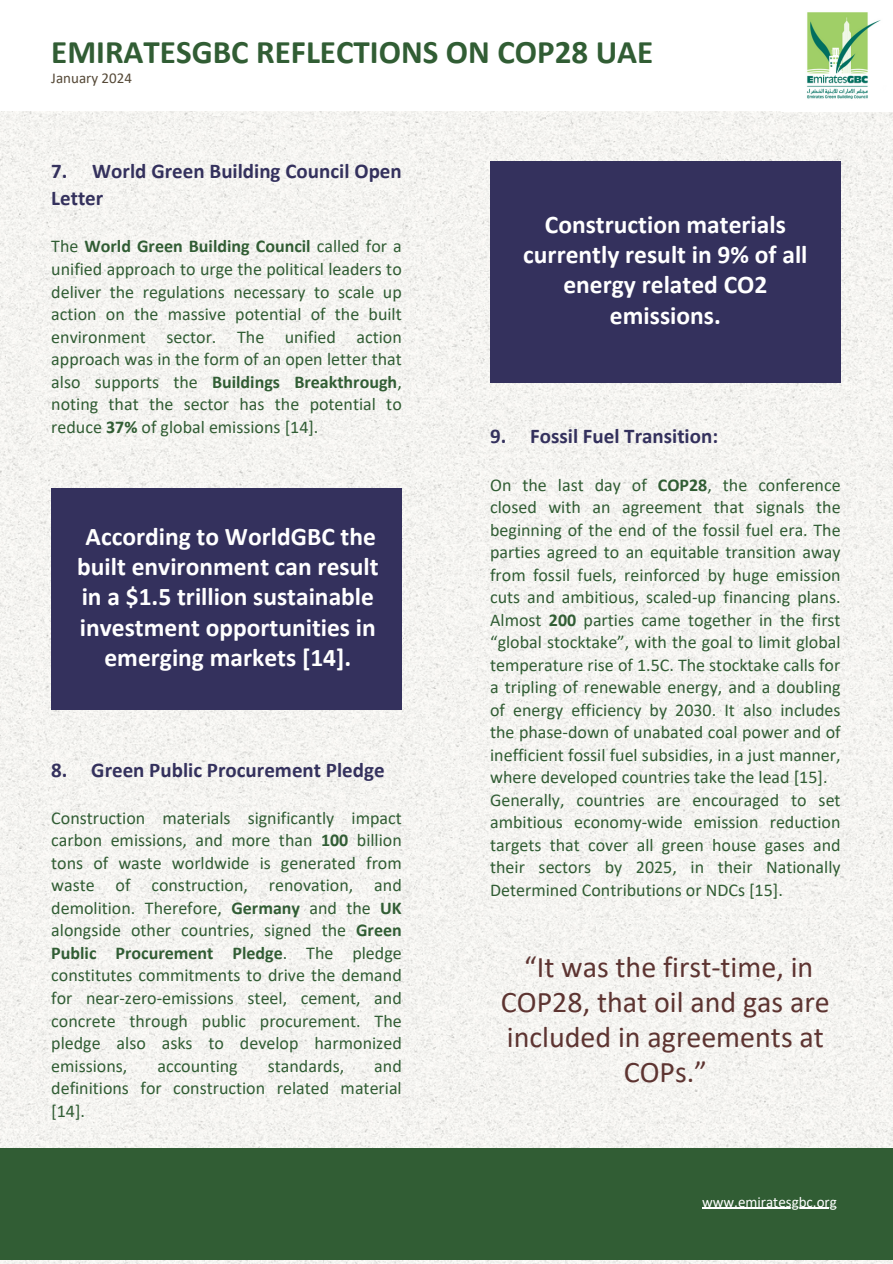
<style>
.page{position:relative;width:893px;height:1264px;background:#fff}
.page>*{position:absolute;margin:0;border:0;box-sizing:border-box;transform-origin:0 0}
.t1{font:700 33px "Calibri";color:#315d34}
.t2{font:30px/34.8px "Calibri";color:#5d3431;text-align:center}
.t3{font:700 25.5px/30.3px "Calibri";color:#fff;text-align:center}
.t4{font:700 21px/27px "Calibri";color:#34315d}
.t5{font:18px/22.5px "Calibri";color:#315d34;text-align:justify}
.t6{font:15px "Calibri";color:#fff}
.t7{font:15px "Calibri";color:#554937}
.s1{font-weight:700}
</style>
<div class="page">
<img style="left:0;top:111px;width:892px;height:1152px">
<div style="left:0;top:1148px;width:892px;height:111px;background:#315d34"></div>
<img style="left:807px;top:12px;width:74px;height:87px">
<hr style="left:702px;top:1207px;width:134px;height:1px;background:#fff">
<div style="left:490px;top:161px;width:350px;height:222px;background:#34315d"></div>
<div style="left:51px;top:488px;width:351px;height:222px;background:#34315d"></div>
<h1 class="t1" style="left:51px;top:38px;width:603px">EMIRATESGBC REFLECTIONS ON COP28 UAE</h1>
<p class="t7" style="left:51px;top:72px;width:82px">January 2024</p>
<p class="t4" style="left:51px;top:159px;width:352px">7. World Green Building Council Open<br>Letter</p>
<p class="t5" style="left:51px;top:237px;width:352px">The <span class="s1">World Green Building Council</span> called for a unified approach to urge the political leaders to deliver the regulations necessary to scale up action on the massive potential of the built environment sector. The unified action approach was in the form of an open letter that also supports the <span class="s1">Buildings Breakthrough</span>, noting that the sector has the potential to reduce <span class="s1">37%</span> of global emissions [14].</p>
<h3 class="t3" style="left:77px;top:523px;width:303px">According to WorldGBC the built environment can result in a $1.5 trillion sustainable investment opportunities in emerging markets [14].</h3>
<p class="t4" style="left:51px;top:757px;width:335px">8. Green Public Procurement Pledge</p>
<p class="t5" style="left:51px;top:808px;width:352px">Construction materials significantly impact carbon emissions, and more than <span class="s1">100</span> billion tons of waste worldwide is generated from waste of construction, renovation, and demolition. Therefore, <span class="s1">Germany</span> and the <span class="s1">UK </span>alongside other countries, signed the <span class="s1">Green Public Procurement Pledge</span>. The pledge constitutes commitments to drive the demand for near-zero-emissions steel, cement, and concrete through public procurement. The pledge also asks to develop harmonized emissions,</p>
<p class="t5" style="left:51px;top:1055px;width:352px;text-indent:323px">and definitions for construction related material [14].</p>
<p class="t5" style="left:157px;top:1055px;width:82px">accounting</p>
<p class="t5" style="left:268px;top:1055px;width:78px">standards,</p>
<h3 class="t3" style="left:523px;top:211px;width:286px">Construction materials currently result in 9% of all energy related CO2 emissions.</h3>
<p class="t4" style="left:490px;top:424px;width:229px">9. Fossil Fuel Transition:</p>
<p class="t5" style="left:490px;top:475px;width:352px;text-align:left">On the last day of <span class="s1">COP28</span>, the conference closed with an agreement that signals the beginning of the end of the fossil fuel era. The parties agreed to an equitable transition away from fossil fuels, reinforced by huge emission cuts and ambitious, scaled-up financing plans.<br>Almost <span class="s1">200</span> parties came together in the first “global stocktake”, with the goal to limit global temperature rise of 1.5C. The stocktake calls for a tripling of renewable energy, and a doubling of energy efficiency by 2030. It also includes the phase-down of unabated coal power and of inefficient fossil fuel subsidies, in a just manner, where developed countries take the lead [15].<br>Generally, countries are encouraged to set ambitious economy-wide emission reduction targets that cover all green house gases and their sectors by 2025, in their Nationally Determined Contributions or NDCs [15].</p>
<h2 class="t2" style="left:501px;top:952px;width:330px">“It was the first-time, in<br>COP28, that oil and gas are included in agreements at<br>COPs.”</h2>
<p class="t6" style="left:702px;top:1195px;width:136px">www.emiratesgbc.org</p>
</div>
